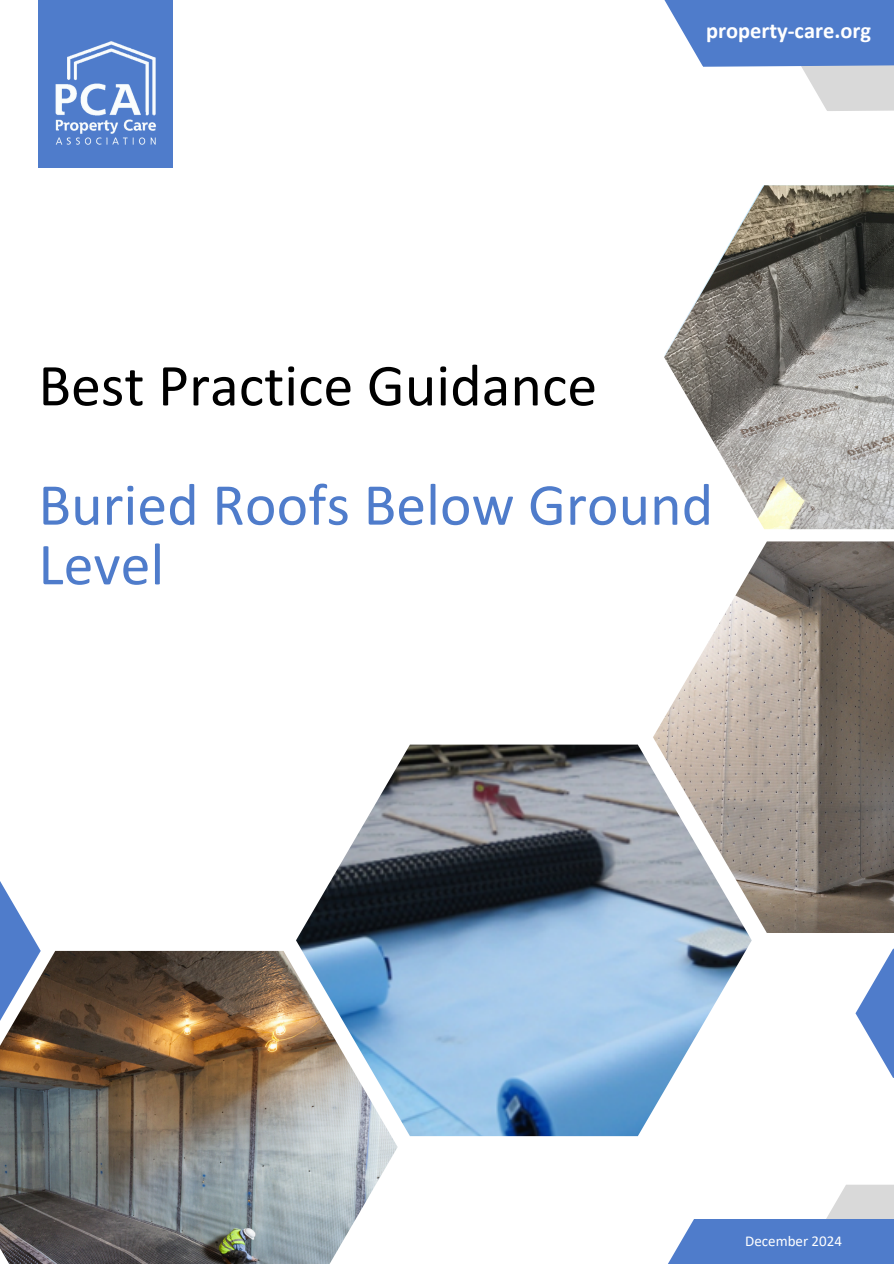
<style>
.page{position:relative;width:894px;height:1264px;background:#fff}
.page>*{position:absolute;margin:0;border:0;box-sizing:border-box;transform-origin:0 0}
.t1{font:60px/59.7px "Calibri";color:#4f7ccb}
.t2{font:60px "Calibri";color:#000}
.t3{font:700 22.35px "Calibri";color:#fff}
.t4{font:15px "Calibri";color:#fff}
</style>
<div class="page">
<img style="left:653px;top:541px;width:240px;height:392px">
<img style="left:296px;top:744px;width:455px;height:392px">
<img style="left:0;top:950px;width:397px;height:313px">
<svg style="left:0;top:881px;width:41px;height:155px"></svg>
<svg style="left:855px;top:949px;width:38px;height:128px"></svg>
<div style="left:38px;top:0;width:134px;height:167px;background:#4f7ccb"></div>
<img style="left:55px;top:41px;width:101px;height:104px">
<svg style="left:664px;top:0;width:229px;height:111px"></svg>
<svg style="left:827px;top:1184px;width:66px;height:34px;fill:#d9d9d9"></svg>
<svg style="left:668px;top:1218px;width:225px;height:45px;background:#5c86ce"></svg>
<img style="left:664px;top:185px;width:229px;height:344px">
<h1 class="t3" style="left:705px;top:21px;width:166px">property-care.org</h1>
<h1 class="t2" style="left:38px;top:360px;width:560px">Best Practice Guidance</h1>
<p class="t1" style="left:38px;top:480px;width:676px">Buried Roofs Below Ground<br>Level</p>
<p class="t4" style="left:745px;top:1234px;width:98px">December 2024</p>
</div>
